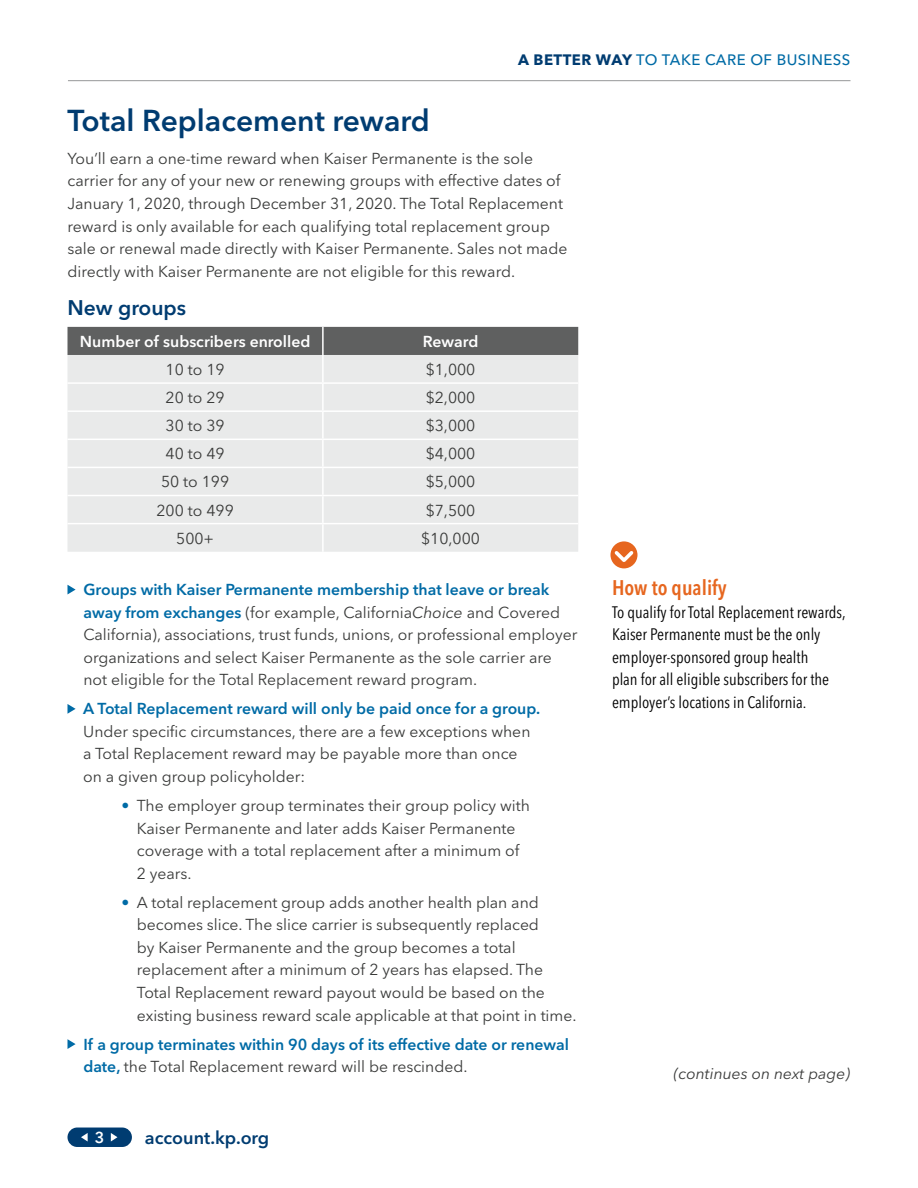
<style>
.page{position:relative;width:918px;height:1188px;background:#fff}
.page>*{position:absolute;margin:0;border:0;box-sizing:border-box;transform-origin:0 0}
.t1{font:600 30px "Avenir Next LT Pro";color:#003c71}
.t2{font:600 condensed 21px "Avenir Next LT Pro";color:#e6661f}
.t3{font:600 21px "Avenir Next LT Pro";color:#003c71}
.t4{font:600 18px "Avenir Next LT Pro";color:#003c71}
.B2B_rail_body{font:condensed 16.5px/22.5px "Avenir Next LT Pro";color:#000}
.B2B_body_10_5_15{font:15.75px/22.5px "Avenir Next LT Pro";color:#393a39}
.t5{font:600 15.75px/22.5px "Avenir Next LT Pro";color:#006ba6}
.B2B_chart_body{font:15.75px "Avenir Next LT Pro";color:#393a39}
.B2B_chart_column_hea{font:600 15.75px "Avenir Next LT Pro";color:#fff}
.t6{font:italic 15.75px "Avenir Next LT Pro";color:#393a39}
.B2B_body{font:600 15.75px "Avenir Next LT Pro";color:#fff}
.t7{font:500 15px "Avenir Next LT Pro";letter-spacing:.03em;color:#006ba6}
.s1{font-weight:700;color:#003c71}
.s2{font-weight:600;color:#006ba6}
.s3{font-style:italic}
.s4{color:#006ba6}
.s5{font-weight:400;color:#393a39}
</style>
<div class="page">
<hr style="left:68px;top:80px;width:783px;height:1px;background:#969798">
<div style="left:68px;top:327px;width:510px;height:28px;background:#5f6060"></div>
<div style="left:68px;top:355px;width:510px;height:197px;background:#e9eaea"></div>
<hr style="left:322px;top:355px;width:2px;height:27px;background:#fff">
<hr style="left:322px;top:384px;width:2px;height:26px;background:#fff">
<hr style="left:322px;top:412px;width:2px;height:27px;background:#fff">
<hr style="left:322px;top:440px;width:2px;height:27px;background:#fff">
<hr style="left:322px;top:468px;width:2px;height:27px;background:#fff">
<hr style="left:322px;top:496px;width:2px;height:27px;background:#fff">
<hr style="left:322px;top:524px;width:2px;height:28px;background:#fff">
<hr style="left:68px;top:382px;width:255px;height:2px;background:#fff">
<hr style="left:323px;top:382px;width:255px;height:2px;background:#fff">
<hr style="left:68px;top:410px;width:255px;height:2px;background:#fff">
<hr style="left:323px;top:410px;width:255px;height:2px;background:#fff">
<hr style="left:68px;top:439px;width:255px;height:1px;background:#fff">
<hr style="left:323px;top:439px;width:255px;height:1px;background:#fff">
<hr style="left:68px;top:467px;width:255px;height:1px;background:#fff">
<hr style="left:323px;top:467px;width:255px;height:1px;background:#fff">
<hr style="left:68px;top:495px;width:255px;height:1px;background:#fff">
<hr style="left:323px;top:495px;width:255px;height:1px;background:#fff">
<hr style="left:68px;top:523px;width:255px;height:1px;background:#fff">
<hr style="left:323px;top:523px;width:255px;height:1px;background:#fff">
<hr style="left:322px;top:327px;width:2px;height:28px;background:#fff">
<svg style="left:68px;top:585px;width:8px;height:9px"></svg>
<svg style="left:68px;top:704px;width:8px;height:10px"></svg>
<svg style="left:68px;top:1039px;width:8px;height:10px"></svg>
<div style="left:610px;top:541px;width:28px;height:27px;background:#e6661f;border-radius:50%"></div>
<svg style="left:611px;top:548px;width:26px;height:17px"></svg>
<div style="left:68px;top:1128px;width:64px;height:19px;background:#003c71;border-radius:10px"></div>
<svg style="left:111px;top:1133px;width:6px;height:9px"></svg>
<svg style="left:81px;top:1133px;width:7px;height:9px"></svg>
<p class="t7" style="left:518px;top:51px;width:334px"><span class="s1">A BETTER WAY</span> TO TAKE CARE OF BUSINESS</p>
<h2 class="t1" style="left:68px;top:102px;width:364px">Total Replacement reward</h2>
<p class="B2B_body_10_5_15" style="left:68px;top:147px;width:501px">You’ll earn a one-time reward when Kaiser Permanente is the sole carrier for any of your new or renewing groups with effective dates of January 1, 2020, through December 31, 2020. The Total Replacement reward is only available for each qualifying total replacement group sale or renewal made directly with Kaiser Permanente. Sales not made directly with Kaiser Permanente are not eligible for this reward.</p>
<h3 class="t3" style="left:68px;top:295px;width:120px">New groups</h3>
<p class="B2B_chart_column_hea" style="left:80px;top:332px;width:232px">Number of subscribers enrolled</p>
<p class="B2B_chart_column_hea" style="left:423px;top:332px;width:57px">Reward</p>
<p class="B2B_chart_body" style="left:166px;top:360px;width:61px">10 to 19</p>
<p class="B2B_chart_body" style="left:426px;top:360px;width:51px">$1,000</p>
<p class="B2B_chart_body" style="left:166px;top:388px;width:61px">20 to 29</p>
<p class="B2B_chart_body" style="left:426px;top:388px;width:51px">$2,000</p>
<p class="B2B_chart_body" style="left:166px;top:416px;width:61px">30 to 39</p>
<p class="B2B_chart_body" style="left:426px;top:416px;width:51px">$3,000</p>
<p class="B2B_chart_body" style="left:166px;top:444px;width:61px">40 to 49</p>
<p class="B2B_chart_body" style="left:426px;top:444px;width:51px">$4,000</p>
<p class="B2B_chart_body" style="left:161px;top:473px;width:70px">50 to 199</p>
<p class="B2B_chart_body" style="left:426px;top:473px;width:51px">$5,000</p>
<p class="B2B_chart_body" style="left:157px;top:501px;width:79px">200 to 499</p>
<p class="B2B_chart_body" style="left:426px;top:501px;width:51px">$7,500</p>
<p class="B2B_chart_body" style="left:176px;top:529px;width:39px">500+</p>
<p class="B2B_chart_body" style="left:421px;top:529px;width:60px">$10,000</p>
<p class="B2B_body_10_5_15" style="left:83px;top:579px;width:496px"><span class="s2">Groups with Kaiser Permanente membership that leave or break away from exchanges</span> (for example, California<span class="s3">Choice</span> and Covered California), associations, trust funds, unions, or professional employer organizations and select Kaiser Permanente as the sole carrier are not eligible for the Total Replacement reward program.</p>
<p class="B2B_body_10_5_15" style="left:83px;top:698px;width:459px"><span class="s2">A Total Replacement reward will only be paid once for a group.<br></span>Under specific circumstances, there are a few exceptions when a Total Replacement reward may be payable more than once<br>on a given group policyholder:</p>
<p class="B2B_body_10_5_15" style="left:137px;top:795px;width:395px;text-indent:-15px"><span class="s4">•</span> The employer group terminates their group policy with Kaiser Permanente and later adds Kaiser Permanente coverage with a total replacement after a minimum of 2 years.</p>
<p class="B2B_body_10_5_15" style="left:137px;top:891px;width:441px;text-indent:-15px"><span class="s4">•</span> A total replacement group adds another health plan and becomes slice. The slice carrier is subsequently replaced<br>by Kaiser Permanente and the group becomes a total replacement after a minimum of 2 years has elapsed. The Total Replacement reward payout would be based on the existing business reward scale applicable at that point in time.</p>
<p class="t5" style="left:83px;top:1033px;width:487px">If a group terminates within 90 days of its effective date or renewal date, <span class="s5">the Total Replacement reward will be rescinded.</span></p>
<p class="B2B_body" style="left:95px;top:1128px;width:11px">3</p>
<p class="t4" style="left:145px;top:1127px;width:126px">account.kp.org</p>
<h3 class="t2" style="left:612px;top:575px;width:116px">How to qualify</h3>
<p class="B2B_rail_body" style="left:612px;top:601px;width:235px">To qualify for Total Replacement rewards, Kaiser Permanente must be the only employer-sponsored group health<br>plan for all eligible subscribers for the employer’s locations in California.</p>
<p class="t6" style="left:674px;top:1064px;width:178px">(continues on next page)</p>
</div>
